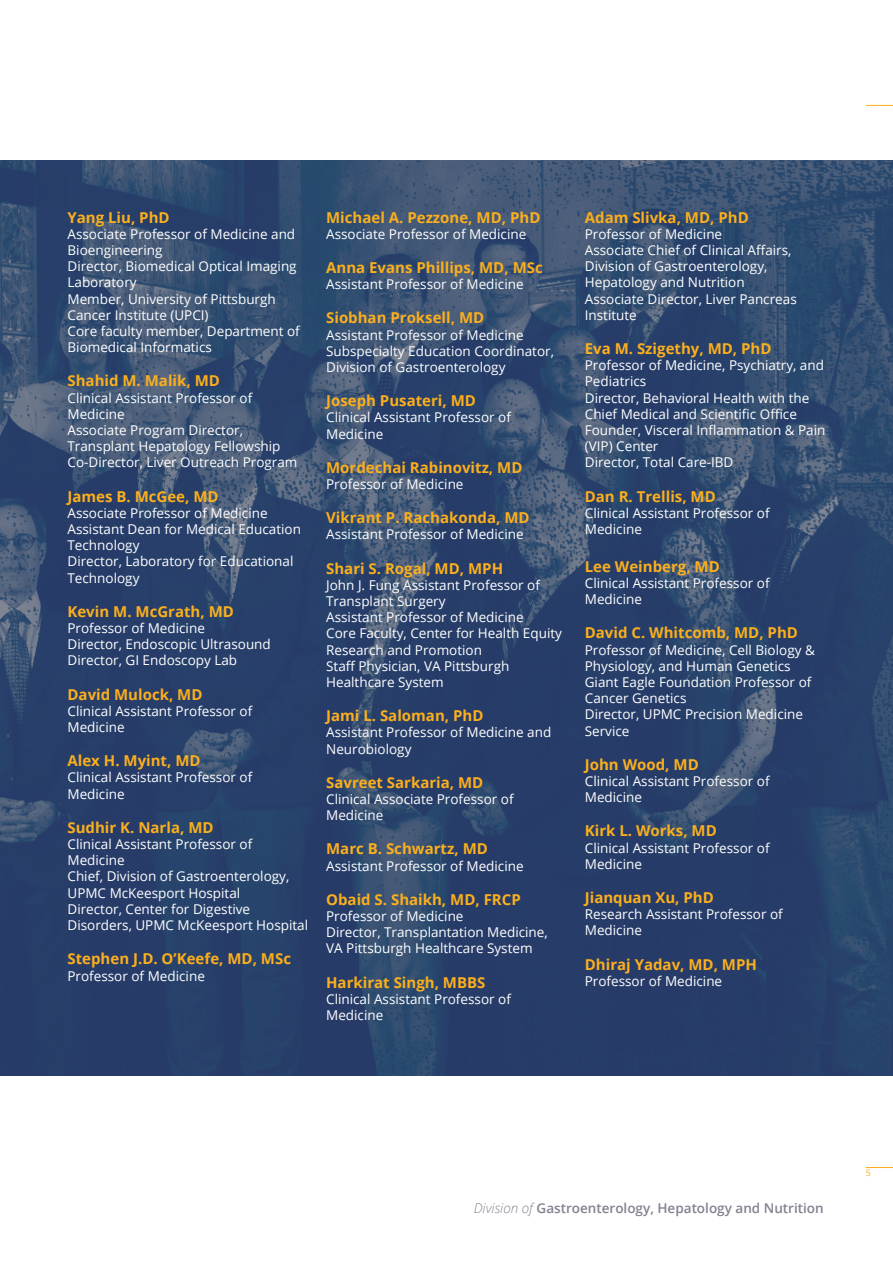
<style>
.page{position:relative;width:893px;height:1263px;background:#fff}
.page>*{position:absolute;margin:0;border:0;box-sizing:border-box;transform-origin:0 0}
.t1{font:700 15px "Open Sans";color:#fbaf1d}
.t2{font:13.5px/16.2px "Open Sans";color:#fff}
.t3{font:600 13.5px "Open Sans";color:#828291}
.t4{font:9px "Open Sans";color:#fbaf1d}
.s1{font-weight:300;font-style:italic}
</style>
<div class="page">
<img style="left:0;top:161px;width:893px;height:915px">
<svg style="left:866px;top:105px;width:27px;height:1px"></svg>
<svg style="left:866px;top:1167px;width:27px;height:1px"></svg>
<p class="t1" style="left:68px;top:207px;width:104px">Yang Liu, PhD</p>
<p class="t2" style="left:68px;top:225px;width:234px">Associate Professor of Medicine and<br>Bioengineering<br>Director, Biomedical Optical Imaging<br>Laboratory<br>Member, University of Pittsburgh<br>Cancer Institute (UPCI)<br>Core faculty member, Department of<br>Biomedical Informatics</p>
<p class="t1" style="left:68px;top:370px;width:154px">Shahid M. Malik, MD</p>
<p class="t2" style="left:68px;top:389px;width:231px">Clinical Assistant Professor of<br>Medicine<br>Associate Program Director,<br>Transplant Hepatology Fellowship<br>Co-Director, Liver Outreach Program</p>
<p class="t1" style="left:68px;top:486px;width:153px">James B. McGee, MD</p>
<p class="t2" style="left:68px;top:504px;width:235px">Associate Professor of Medicine<br>Assistant Dean for Medical Education<br>Technology<br>Director, Laboratory for Educational<br>Technology</p>
<p class="t1" style="left:68px;top:601px;width:168px">Kevin M. McGrath, MD</p>
<p class="t2" style="left:68px;top:620px;width:205px">Professor of Medicine<br>Director, Endoscopic Ultrasound<br>Director, GI Endoscopy Lab</p>
<p class="t1" style="left:68px;top:684px;width:137px">David Mulock, MD</p>
<p class="t2" style="left:68px;top:702px;width:186px">Clinical Assistant Professor of<br>Medicine</p>
<p class="t1" style="left:68px;top:750px;width:135px">Alex H. Myint, MD</p>
<p class="t2" style="left:68px;top:769px;width:186px">Clinical Assistant Professor of<br>Medicine</p>
<p class="t1" style="left:68px;top:817px;width:148px">Sudhir K. Narla, MD</p>
<p class="t2" style="left:68px;top:836px;width:242px">Clinical Assistant Professor of<br>Medicine<br>Chief, Division of Gastroenterology,<br>UPMC McKeesport Hospital<br>Director, Center for Digestive<br>Disorders, UPMC McKeesport Hospital</p>
<p class="t1" style="left:68px;top:948px;width:225px">Stephen J.D. O’Keefe, MD, MSc</p>
<p class="t2" style="left:68px;top:967px;width:139px">Professor of Medicine</p>
<p class="t1" style="left:326px;top:207px;width:216px">Michael A. Pezzone, MD, PhD</p>
<p class="t2" style="left:326px;top:225px;width:202px">Associate Professor of Medicine</p>
<p class="t1" style="left:326px;top:257px;width:218px">Anna Evans Phillips, MD, MSc</p>
<p class="t2" style="left:326px;top:276px;width:199px">Assistant Professor of Medicine</p>
<p class="t1" style="left:326px;top:307px;width:160px">Siobhan Proksell, MD</p>
<p class="t2" style="left:326px;top:326px;width:229px">Assistant Professor of Medicine<br>Subspecialty Education Coordinator,<br>Division of Gastroenterology</p>
<p class="t1" style="left:326px;top:390px;width:151px">Joseph Pusateri, MD</p>
<p class="t2" style="left:326px;top:409px;width:186px">Clinical Assistant Professor of<br>Medicine</p>
<p class="t1" style="left:326px;top:457px;width:198px">Mordechai Rabinovitz, MD</p>
<p class="t2" style="left:326px;top:476px;width:139px">Professor of Medicine</p>
<p class="t1" style="left:326px;top:507px;width:205px">Vikrant P. Rachakonda, MD</p>
<p class="t2" style="left:326px;top:526px;width:199px">Assistant Professor of Medicine</p>
<p class="t1" style="left:326px;top:558px;width:178px">Shari S. Rogal, MD, MPH</p>
<p class="t2" style="left:326px;top:576px;width:237px">John J. Fung Assistant Professor of<br>Transplant Surgery<br>Assistant Professor of Medicine<br>Core Faculty, Center for Health Equity<br>Research and Promotion<br>Staff Physician, VA Pittsburgh<br>Healthcare System</p>
<p class="t1" style="left:326px;top:705px;width:159px">Jami L. Saloman, PhD</p>
<p class="t2" style="left:326px;top:724px;width:227px">Assistant Professor of Medicine and<br>Neurobiology</p>
<p class="t1" style="left:326px;top:772px;width:159px">Savreet Sarkaria, MD</p>
<p class="t2" style="left:326px;top:791px;width:189px">Clinical Associate Professor of<br>Medicine</p>
<p class="t1" style="left:326px;top:838px;width:163px">Marc B. Schwartz, MD</p>
<p class="t2" style="left:326px;top:857px;width:199px">Assistant Professor of Medicine</p>
<p class="t1" style="left:326px;top:889px;width:196px">Obaid S. Shaikh, MD, FRCP</p>
<p class="t2" style="left:326px;top:908px;width:223px">Professor of Medicine<br>Director, Transplantation Medicine,<br>VA Pittsburgh Healthcare System</p>
<p class="t1" style="left:326px;top:972px;width:161px">Harkirat Singh, MBBS</p>
<p class="t2" style="left:326px;top:990px;width:186px">Clinical Assistant Professor of<br>Medicine</p>
<p class="t1" style="left:585px;top:207px;width:165px">Adam Slivka, MD, PhD</p>
<p class="t2" style="left:585px;top:225px;width:213px">Professor of Medicine<br>Associate Chief of Clinical Affairs,<br>Division of Gastroenterology,<br>Hepatology and Nutrition<br>Associate Director, Liver Pancreas<br>Institute</p>
<p class="t1" style="left:585px;top:338px;width:188px">Eva M. Szigethy, MD, PhD</p>
<p class="t2" style="left:585px;top:357px;width:242px">Professor of Medicine, Psychiatry, and<br>Pediatrics<br>Director, Behavioral Health with the<br>Chief Medical and Scientific Office<br>Founder, Visceral Inflammation &amp; Pain (VIP) Center<br>Director, Total Care-IBD</p>
<p class="t1" style="left:585px;top:486px;width:133px">Dan R. Trellis, MD</p>
<p class="t2" style="left:585px;top:504px;width:186px">Clinical Assistant Professor of<br>Medicine</p>
<p class="t1" style="left:585px;top:556px;width:137px">Lee Weinberg, MD</p>
<p class="t2" style="left:585px;top:575px;width:186px">Clinical Assistant Professor of<br>Medicine</p>
<p class="t1" style="left:585px;top:622px;width:215px">David C. Whitcomb, MD, PhD</p>
<p class="t2" style="left:585px;top:641px;width:232px">Professor of Medicine, Cell Biology &amp;<br>Physiology, and Human Genetics<br>Giant Eagle Foundation Professor of<br>Cancer Genetics<br>Director, UPMC Precision Medicine<br>Service</p>
<p class="t1" style="left:585px;top:754px;width:115px">John Wood, MD</p>
<p class="t2" style="left:585px;top:773px;width:186px">Clinical Assistant Professor of<br>Medicine</p>
<p class="t1" style="left:585px;top:820px;width:134px">Kirk L. Works, MD</p>
<p class="t2" style="left:585px;top:839px;width:186px">Clinical Assistant Professor of<br>Medicine</p>
<p class="t1" style="left:585px;top:887px;width:131px">Jianquan Xu, PhD</p>
<p class="t2" style="left:585px;top:906px;width:200px">Research Assistant Professor of<br>Medicine</p>
<p class="t1" style="left:585px;top:954px;width:174px">Dhiraj Yadav, MD, MPH</p>
<p class="t2" style="left:585px;top:972px;width:139px">Professor of Medicine</p>
<p class="t3" style="left:474px;top:1199px;width:351px"><span class="s1">Division of</span> Gastroenterology, Hepatology and Nutrition</p>
<p class="t4" style="left:866px;top:1167px;width:7px">5</p>
</div>
